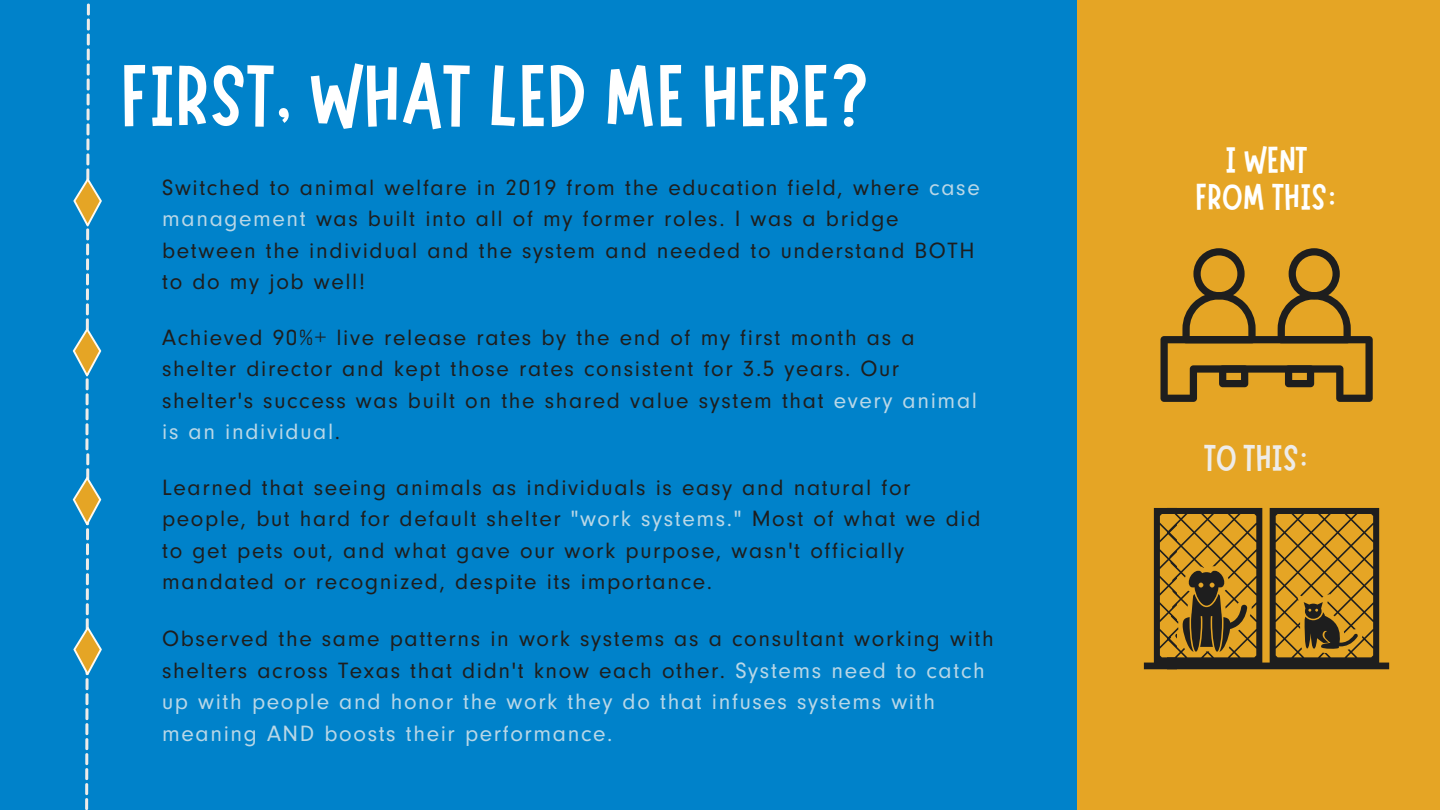
<style>
.page{position:relative;width:1440px;height:810px;background:#0082ca}
.page>*{position:absolute;margin:0;border:0;box-sizing:border-box;transform-origin:0 0}
.t1{font:88px "Marykate";color:#fff}
.t2{font:37.5px/37px "Marykate";color:#fff;text-align:center}
.t3{font:37.5px "Marykate";color:#eeece9}
.t4{font:23px/31.5px "Neuzeit Gro";letter-spacing:.07em;color:#1e1e1e}
.t5{font:23px/31.5px "Neuzeit Gro";letter-spacing:.07em;color:#b9d7e7}
.s1{color:#b9d7e7}
.s2{color:#1e1e1e}
</style>
<div class="page">
<div style="left:1078px;top:0;width:362px;height:810px;background:#e5a525"></div>
<svg style="left:1161px;top:248px;width:212px;height:154px"></svg>
<svg style="left:1144px;top:508px;width:245px;height:162px"></svg>
<svg style="left:73px;top:4px;width:29px;height:806px"></svg>
<p class="t1" style="left:121px;top:39px;width:750px">FIRST, WHAT LED ME HERE?</p>
<p class="t4" style="left:162px;top:175px;width:819px">Switched to animal welfare in 2019 from the education field, where <span class="s1">case management</span> was built into all of my former roles. I was a bridge between the individual and the system and needed to understand BOTH to do my job well!</p>
<p class="t4" style="left:162px;top:325px;width:817px">Achieved 90%+ live release rates by the end of my first month as a shelter director and kept those rates consistent for 3.5 years. Our shelter's success was built on the shared value system that <span class="s1">every animal is an individual</span>.</p>
<p class="t4" style="left:162px;top:475px;width:820px">Learned that seeing animals as individuals is easy and natural for people, but hard for default shelter <span class="s1">"work systems."</span> Most of what we did to get pets out, and what gave our work purpose, wasn't officially mandated or recognized, despite its importance.</p>
<p class="t5" style="left:162px;top:627px;width:833px"><span class="s2">Observed the same patterns in work systems as a consultant working with shelters across Texas that didn't know each other.</span> Systems need to catch up with people and honor the work they do that infuses systems with meaning AND boosts their performance.</p>
<p class="t2" style="left:1196px;top:138px;width:143px">I WENT<br>FROM THIS:</p>
<p class="t3" style="left:1204px;top:434px;width:106px">TO THIS:</p>
</div>
